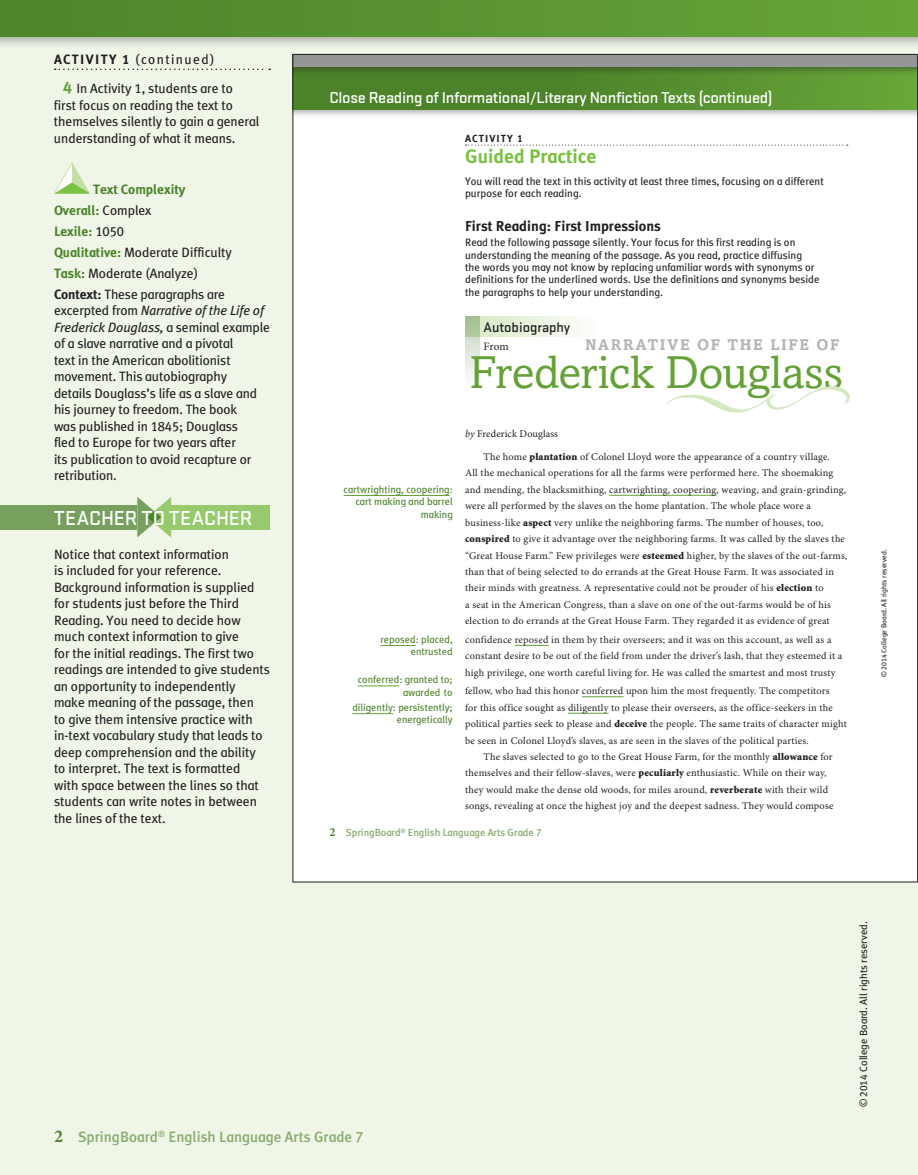
<style>
.page{position:relative;width:918px;height:1175px;background:#fff}
.page>*{position:absolute;margin:0;border:0;box-sizing:border-box;transform-origin:0 0}
.t1{font:46.2px "Amasis MT Std";letter-spacing:-.005em;color:#64a237}
.t2{font:500 21px "Stratum 2";color:#fff}
.t3{font:700 19.5px "OPT Meta Plus";color:#7bc142}
.t4{font:500 16.5px "Stratum 2";letter-spacing:-.02em;color:#fff}
.t5{font:700 15.45px "Amasis MT Std";letter-spacing:.11em;color:#b2b4b6}
.t6{font:500 15px "OPT Meta Plus";color:#8aab6f}
.t7{font:700 14.4px "OPT Meta Plus";color:#231f20}
.t8{font:500 14.4px "Stratum 2";color:#231f20}
.t9{font:13.5px/16.5px "OPT Meta Plus";letter-spacing:-.005em;color:#231f20}
.t10{font:11.25px "Minion Pro";color:#231f20}
.t11{font:10.8px/12.3px "OPT Meta Plus";color:#231f20}
.t12{font:10.5px "OPT Meta Plus";color:#231f20}
.t13{font:10.2px/16.5px "Minion Pro";letter-spacing:.02em;color:#231f20}
.t14{font:10.2px/12.3px "OPT Meta Plus";color:#4c832a;text-align:right}
.t15{font:500 10.2px "OPT Meta Plus";color:#8aab6f}
.t16{font:700 10.2px "OPT Meta Plus";letter-spacing:.1em;color:#231f20}
.t17{font:7.2px "OPT Meta Plus";color:#231f20}
.s1{font-weight:700}
.s2{font-weight:700;font-size:16.5px;color:#64a237}
.s3{font-weight:700;color:#4c832a}
.s4{font-style:italic}
.s5{font-family:"Minion Std";font-weight:900}
.s6{font-family:"Minion Pro";font-weight:700;font-size:12.3px;color:#4c832a}
.s7{font-family:"Minion Pro";font-weight:700;font-size:18px;color:#4c832a}
</style>
<div class="page">
<div style="left:0;top:0;width:918px;height:1174px;background:#eff6e8"></div>
<div style="left:0;top:0;width:918px;height:49px;background:#231f20;opacity:.4"></div>
<div style="left:0;top:0;width:918px;height:36px;background:linear-gradient(to right,#4d842b,#67a538)"></div>
<div style="left:293px;top:54px;width:625px;height:828px;background:#fff"></div>
<div style="left:293px;top:54px;width:625px;height:65px;background:#231f20;opacity:.4"></div>
<div style="left:293px;top:54px;width:625px;height:55px;background:linear-gradient(to right,#457a26,#63a036)"></div>
<div style="left:293px;top:54px;width:625px;height:22px;background:#231f20;opacity:.4"></div>
<div style="left:293px;top:54px;width:625px;height:13px;background:#949698"></div>
<svg style="left:466px;top:145px;width:382px;height:1px"></svg>
<hr style="left:609px;top:495px;width:108px;height:1px;background:#64a237">
<hr style="left:515px;top:645px;width:34px;height:1px;background:#64a237">
<hr style="left:582px;top:696px;width:42px;height:1px;background:#64a237">
<hr style="left:568px;top:713px;width:41px;height:1px;background:#64a237">
<svg style="left:480px;top:316px;width:97px;height:21px;background:#e8f2dd"></svg>
<svg style="left:465px;top:316px;width:15px;height:61px"></svg>
<svg style="left:666px;top:386px;width:184px;height:26px"></svg>
<hr style="left:344px;top:495px;width:106px;height:1px;background:#64a237">
<hr style="left:380px;top:645px;width:36px;height:1px;background:#64a237">
<hr style="left:358px;top:685px;width:41px;height:1px;background:#64a237">
<hr style="left:352px;top:713px;width:41px;height:1px;background:#64a237">
<svg style="left:55px;top:69px;width:215px;height:1px"></svg>
<svg style="left:54px;top:162px;width:36px;height:32px"></svg>
<div style="left:0;top:504px;width:137px;height:25px;background:#77a05e"></div>
<div style="left:171px;top:505px;width:99px;height:24px;background:#96ca6c"></div>
<svg style="left:137px;top:497px;width:34px;height:40px"></svg>
<h3 class="t9" style="left:63px;top:45px;width:171px;line-height:29.2px;text-indent:-9px"><span class="s1">Activity 1</span> (continued)<br><span class="s2">4</span> In Activity 1, students are to</h3>
<h3 class="t9" style="left:54px;top:97px;width:207px">first focus on reading the text to themselves silently to gain a general understanding of what it means.</h3>
<h3 class="t9" style="left:54px;top:179px;width:180px;line-height:21px;text-indent:39px"><span class="s3">Text Complexity<br>Overall:</span> Complex<br><span class="s3">Lexile:</span> 1050<br><span class="s3">Qualitative:</span> Moderate Difficulty<br><span class="s3">Task:</span> Moderate (Analyze)<br><span class="s1">Context:</span> These paragraphs are</h3>
<p class="t9" style="left:54px;top:302px;width:218px">excerpted from <span class="s4">Narrative of the Life of<br>Frederick Douglass,</span> a seminal example of a slave narrative and a pivotal<br>text in the American abolitionist movement. This autobiography<br>details Douglass’s life as a slave and his journey to freedom. The book<br>was published in 1845; Douglass<br>fled to Europe for two years after<br>its publication to avoid recapture or retribution.</p>
<h2 class="t2" style="left:54px;top:503px;width:194px">Teacher TO Teacher</h2>
<p class="t9" style="left:54px;top:546px;width:217px">Notice that context information<br>is included for your reference.<br>Background information is supplied for students just before the Third Reading. You need to decide how much context information to give<br>for the initial readings. The first two readings are intended to give students an opportunity to independently<br>make meaning of the passage, then<br>to give them intensive practice with in-text vocabulary study that leads to deep comprehension and the ability to interpret. The text is formatted<br>with space between the lines so that students can write notes in between the lines of the text.</p>
<h3 class="t4" style="left:329px;top:87px;width:444px">Close Reading of informational/literary nonfiction Texts (continued)</h3>
<p class="t16" style="left:465px;top:132px;width:59px">ACTIvITy 1</p>
<h3 class="t3" style="left:465px;top:145px;width:133px">Guided Practice</h3>
<p class="t11" style="left:465px;top:175px;width:360px">You will read the text in this activity at least three times, focusing on a different purpose for each reading.</p>
<h3 class="t7" style="left:465px;top:218px;width:197px">First Reading: First Impressions</h3>
<p class="t11" style="left:465px;top:236px;width:356px">Read the following passage silently. Your focus for this first reading is on understanding the meaning of the passage. As you read, practice diffusing<br>the words you may not know by replacing unfamiliar words with synonyms or definitions for the underlined words. Use the definitions and synonyms beside the paragraphs to help your understanding.</p>
<h3 class="t8" style="left:484px;top:317px;width:88px">autobiography</h3>
<p class="t10" style="left:484px;top:340px;width:27px">From</p>
<h1 class="t1" style="left:469px;top:345px;width:375px">Frederick Douglass</h1>
<h3 class="t5" style="left:585px;top:335px;width:256px">NARRATIVE OF THE LIFE OF</h3>
<p class="t14" style="left:344px;top:483px;width:111px">cartwrighting, coopering: cart making and barrel making</p>
<p class="t14" style="left:380px;top:633px;width:74px">reposed: placed, entrusted</p>
<p class="t14" style="left:358px;top:673px;width:97px">conferred: granted to; awarded to</p>
<p class="t14" style="left:352px;top:701px;width:102px">diligently: persistently; energetically</p>
<p class="t13" style="left:465px;top:426px;width:94px"><span class="s4">by</span> Frederick Douglass</p>
<p class="t13" style="left:465px;top:449px;width:384px;text-indent:18px">The home <span class="s5">plantation</span> of Colonel Lloyd wore the appearance of a country village.<br>All the mechanical operations for all the farms were performed here. The shoemaking and mending, the blacksmithing, cartwrighting, coopering, weaving, and grain-grinding, were all performed by the slaves on the home plantation. The whole place wore a business-like <span class="s5">aspect</span> very unlike the neighboring farms. The number of houses, too, <span class="s5">conspired</span> to give it advantage over the neighboring farms. It was called by the slaves the “Great House Farm.” Few privileges were <span class="s5">esteemed</span> higher, by the slaves of the out-farms, than that of being selected to do errands at the Great House Farm. It was associated in their minds with greatness. A representative could not be prouder of his <span class="s5">election</span> to<br>a seat in the American Congress, than a slave on one of the out-farms would be of his election to do errands at the Great House Farm. They regarded it as evidence of great</p>
<p class="t13" style="left:465px;top:631px;width:379px">confidence reposed in them by their overseers; and it was on this account, as well as a constant desire to be out of the field from under the driver’s lash, that they esteemed it a high privilege, one worth careful living for. He was called the smartest and most trusty</p>
<p class="t13" style="left:465px;top:683px;width:383px">fellow, who had this honor conferred upon him the most frequently. The competitors<br>for this office sought as diligently to please their overseers, as the office-seekers in the political parties seek to please and <span class="s5">deceive</span> the people. The same traits of character might be seen in Colonel Lloyd’s slaves, as are seen in the slaves of the political parties.</p>
<p class="t13" style="left:465px;top:749px;width:370px;text-indent:18px">The slaves selected to go to the Great House Farm, for the monthly <span class="s5">allowance</span> for themselves and their fellow-slaves, were <span class="s5">peculiarly</span> enthusiastic. While on their way, they would make the dense old woods, for miles around, <span class="s5">reverberate</span> with their wild songs, revealing at once the highest joy and the deepest sadness. They would compose</p>
<p class="t15" style="left:329px;top:826px;width:214px"><span class="s6">2</span> SpringBoard<sup>®</sup> English Language Arts Grade 7</p>
<p class="t17" style="left:880px;top:677px;width:129px;rotate:-90deg">© 2014 College Board. All rights reserved.</p>
<h3 class="t6" style="left:54px;top:1128px;width:311px"><span class="s7">2</span> SpringBoard<sup>®</sup> English Language Arts Grade 7</h3>
<p class="t12" style="left:858px;top:1107px;width:187px;rotate:-90deg">© 2014 College Board. All rights reserved.</p>
</div>
